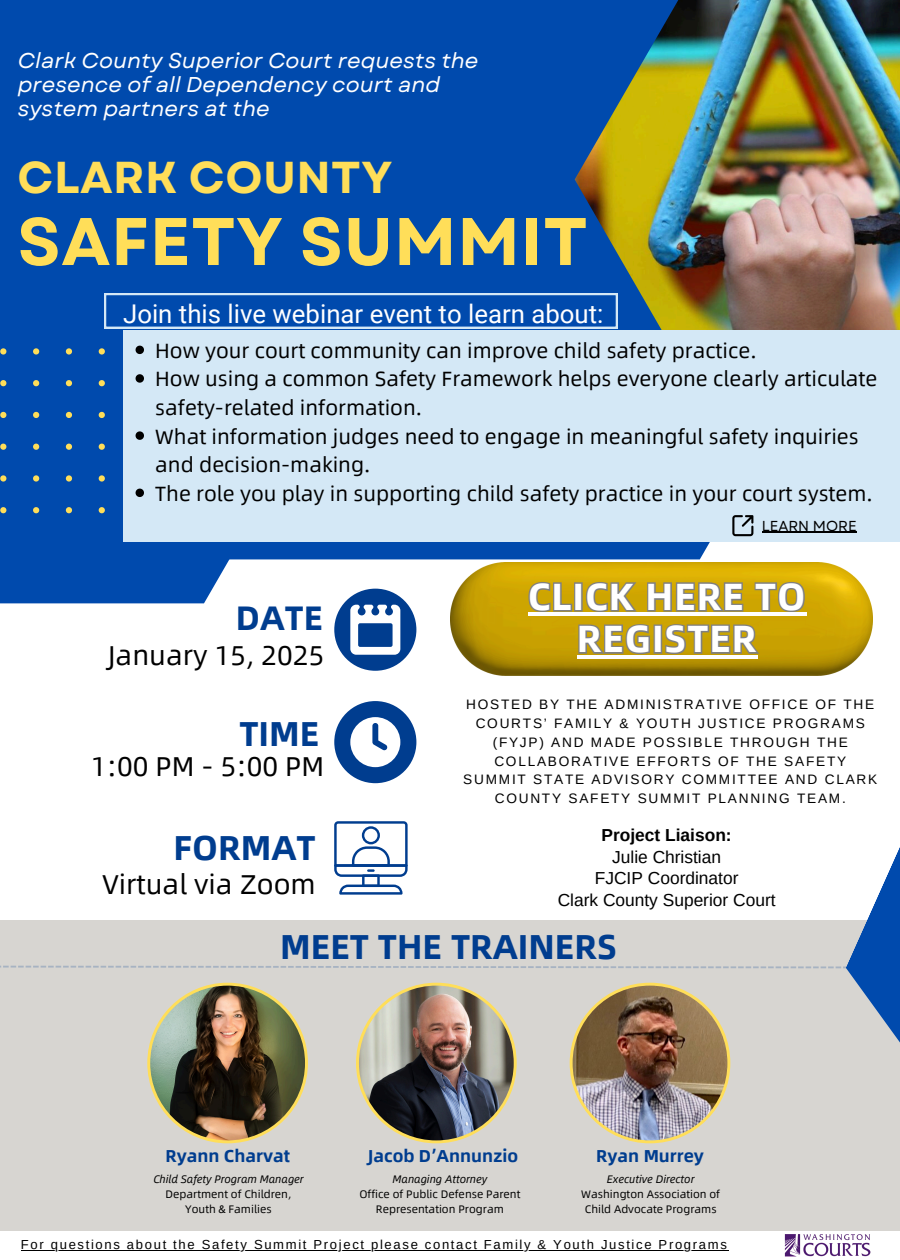
<style>
.page{position:relative;width:900px;height:1260px;background:#fff}
.page>*{position:absolute;margin:0;border:0;box-sizing:border-box;transform-origin:0 0}
.t1{font:700 67.12px "Garet";letter-spacing:.01em;color:#ffde59}
.t2{font:700 44.62px "Garet";letter-spacing:.01em;color:#ffde59}
.t3{font:700 38.06px/42.2px "Alibaba Sans";letter-spacing:.025em;color:#fff;text-align:center}
.t4{font:700 34.75px "Alibaba Sans";color:#003d8f}
.t5{font:700 34.12px "Alibaba Sans";color:#003d8f}
.t6{font:27.38px "Alibaba Sans";color:#000}
.t7{font:25.81px "Roboto";color:#fff}
.t8{font:italic 21.44px/23.9px "Garet";color:#fff}
.t9{font:20.69px/28.6px "Alibaba Sans";color:#000}
.t10{font:17.38px "Arimo";color:#000}
.t11{font:700 17.38px "Arimo";color:#000}
.t12{font:700 17.31px "Alibaba Sans";color:#003d8f}
.t13{font:14.44px "Garet";color:#000}
.t14{font:13.69px/18.8px "Arimo";letter-spacing:.13em;color:#000;text-align:center}
.t15{font:13.06px "Arimo";letter-spacing:.13em;color:#000}
.t16{font:11px/15px "Alibaba Sans";color:#000;text-align:center}
.t17{font:italic 11px "Alibaba Sans";color:#000}
</style>
<div class="page">
<svg style="left:0;top:559px;width:443px;height:44px;fill:#004aad"></svg>
<div style="left:0;top:0;width:710px;height:559px;background:#004aad"></div>
<img style="left:575px;top:0;width:325px;height:330px">
<div style="left:0;top:348px;width:123px;height:165px;background:#004aad"></div>
<div style="left:0;top:921px;width:900px;height:310px;background:#d7d5d1"></div>
<div style="left:123px;top:330px;width:777px;height:212px;background:#d4e8f6"></div>
<svg style="left:334px;top:589px;width:82px;height:82px"></svg>
<div style="left:358px;top:623px;width:35px;height:24px;background:#003d8f;border-radius:2px"></div>
<svg style="left:0;top:701px;width:900px;height:443px"></svg>
<img style="left:784px;top:1234px;width:86px;height:23px">
<img style="left:450px;top:563px;width:423px;height:113px">
<svg style="left:732px;top:515px;width:21px;height:21px"></svg>
<svg style="left:104px;top:293px;width:514px;height:35px;background:#175bb5"></svg>
<svg style="left:527px;top:580px;width:280px;height:34px;background:#b29a39"></svg>
<svg style="left:577px;top:622px;width:185px;height:34px;background:#a89239"></svg>
<hr style="left:528px;top:613px;width:279px;height:3px;background:#fff">
<hr style="left:577px;top:655px;width:180px;height:3px;background:#fff">
<hr style="left:21px;top:1250px;width:463px;height:1px;background:#000">
<hr style="left:484px;top:1250px;width:245px;height:1px;background:#000">
<hr style="left:762px;top:531px;width:95px;height:2px;background:#000">
<svg style="left:136px;top:346px;width:8px;height:8px"></svg>
<svg style="left:136px;top:374px;width:8px;height:9px"></svg>
<svg style="left:136px;top:431px;width:8px;height:9px"></svg>
<svg style="left:136px;top:489px;width:8px;height:8px"></svg>
<p class="t8" style="left:18px;top:49px;width:462px">Clark County Superior Court requests the presence of all Dependency court and system partners at the</p>
<p class="t2" style="left:18px;top:145px;width:376px">CLARK COUNTY</p>
<p class="t1" style="left:18px;top:193px;width:572px">SAFETY SUMMIT</p>
<p class="t7" style="left:123px;top:300px;width:482px">Join this live webinar event to learn about:</p>
<h2 class="t9" style="left:155px;top:335px;width:603px">How your court community can improve child safety practice.</h2>
<p class="t9" style="left:155px;top:364px;width:724px">How using a common Safety Framework helps everyone clearly articulate safety-related information.</p>
<p class="t9" style="left:155px;top:421px;width:705px">What information judges need to engage in meaningful safety inquiries and decision-making.</p>
<p class="t9" style="left:155px;top:478px;width:719px">The role you play in supporting child safety practice in your court system.</p>
<h2 class="t5" style="left:236px;top:589px;width:89px">DATE</h2>
<h4 class="t6" style="left:108px;top:633px;width:218px">January 15, 2025</h4>
<p class="t4" style="left:239px;top:704px;width:81px">TIME</p>
<h6 class="t6" style="left:91px;top:743px;width:235px">1:00 PM - 5:00 PM</h6>
<p class="t4" style="left:174px;top:819px;width:144px">FORMAT</p>
<h2 class="t6" style="left:102px;top:862px;width:215px">Virtual via Zoom</h2>
<p class="t13" style="left:762px;top:515px;width:96px">LEARN MORE</p>
<p class="t3" style="left:528px;top:573px;width:279px">CLICK HERE TO<br>REGISTER</p>
<h5 class="t14" style="left:463px;top:695px;width:415px">HOSTED BY THE ADMINISTRATIVE OFFICE OF THE COURTS’ FAMILY &amp; YOUTH JUSTICE PROGRAMS (FYJP) AND MADE POSSIBLE THROUGH THE COLLABORATIVE EFFORTS OF THE SAFETY SUMMIT STATE ADVISORY COMMITTEE AND CLARK COUNTY SAFETY SUMMIT PLANNING TEAM.</h5>
<p class="t11" style="left:602px;top:826px;width:132px">Project Liaison:</p>
<p class="t10" style="left:612px;top:847px;width:110px">Julie Christian</p>
<p class="t10" style="left:595px;top:869px;width:145px">FJCIP Coordinator</p>
<p class="t10" style="left:558px;top:890px;width:219px">Clark County Superior Court</p>
<h5 class="t4" style="left:280px;top:918px;width:339px">MEET THE TRAINERS</h5>
<h5 class="t12" style="left:165px;top:1142px;width:126px">Ryann Charvat</h5>
<p class="t17" style="left:153px;top:1170px;width:152px">Child Safety Program Manager</p>
<p class="t16" style="left:166px;top:1186px;width:127px">Department of Children,<br>Youth &amp; Families</p>
<p class="t12" style="left:368px;top:1142px;width:152px">Jacob D’Annunzio</p>
<p class="t17" style="left:393px;top:1170px;width:96px">Managing Attorney</p>
<p class="t16" style="left:359px;top:1186px;width:163px">Office of Public Defense Parent<br>Representation Program</p>
<p class="t12" style="left:596px;top:1142px;width:109px">Ryan Murrey</p>
<p class="t17" style="left:607px;top:1170px;width:89px">Executive Director</p>
<h2 class="t16" style="left:581px;top:1186px;width:140px">Washington Association of<br>Child Advocate Programs</h2>
<p class="t15" style="left:21px;top:1238px;width:458px">For questions about the Safety Summit Project please contact</p>
<p class="t15" style="left:484px;top:1238px;width:244px">Family &amp; Youth Justice Programs</p>
</div>
